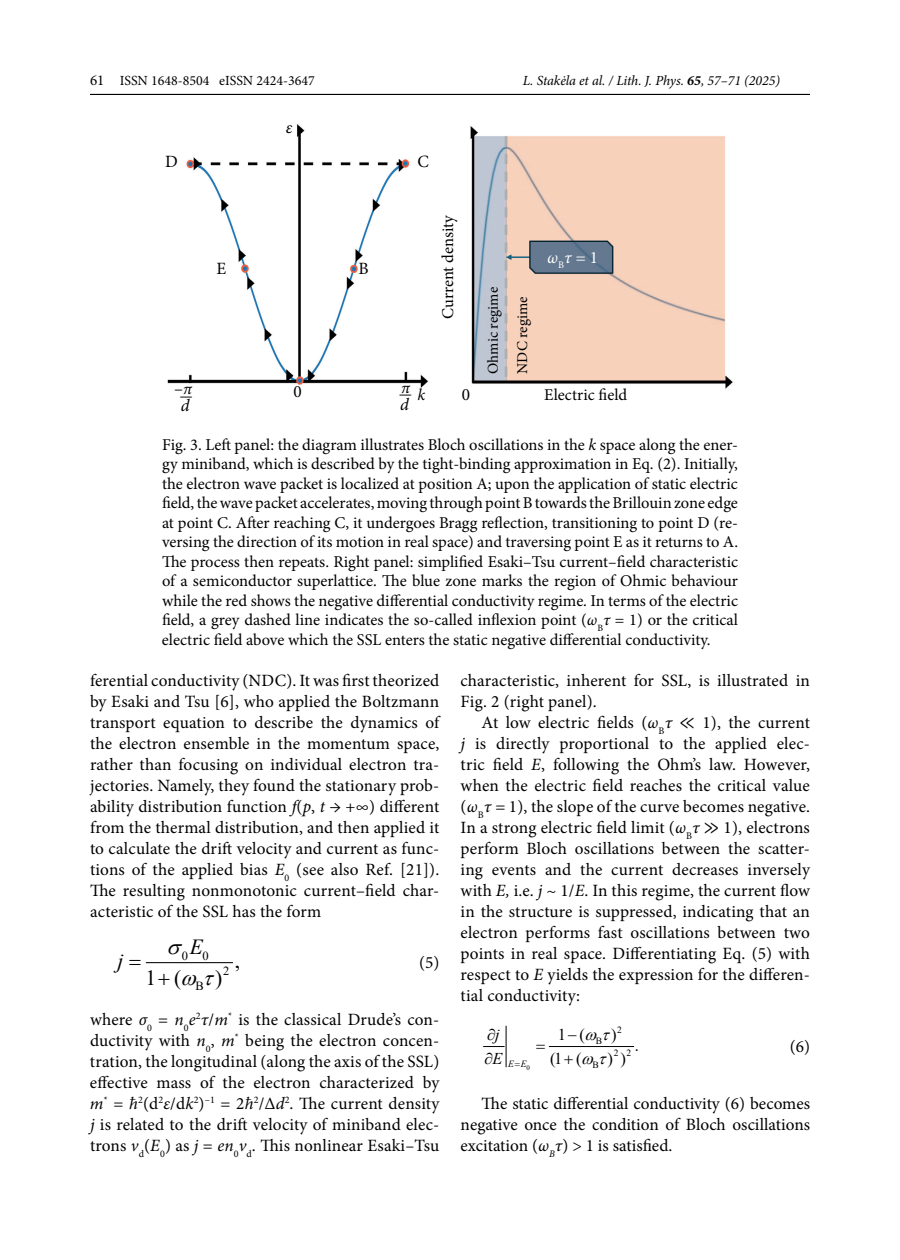
<style>
.page{position:relative;width:900px;height:1260px;background:#fff}
.page>*{position:absolute;margin:0;border:0;box-sizing:border-box;transform-origin:0 0}
.t1{font:21.45px "Times New Roman";color:#000}
.t2{font:italic 21.45px "Times New Roman";color:#000}
.t3{font:17.25px/21px "Minion Pro";letter-spacing:.005em;color:#000;text-align:justify}
.t4{font:italic 17.25px "Minion Pro";color:#fff}
.t5{font:italic 17.25px "Minion Pro";color:#000}
.t6{font:16.5px/19.5px "Minion Pro";color:#000;text-align:justify}
.t7{font:16.5px "Times New Roman";color:#000}
.t8{font:italic 16.5px/23.4px "Times New Roman";color:#000}
.t9{font:italic 16.5px "Minion Pro";color:#000}
.t10{font:15px/29.5px "Minion Pro";color:#000}
.t11{font:italic 13.95px "Minion Pro";letter-spacing:-.005em;color:#000}
.t12{font:13.95px "Minion Pro";color:#000}
.t13{font:12.45px "Times New Roman";color:#000}
.t14{font:9.45px "Times New Roman";color:#000}
.t15{font:italic 9.45px "Times New Roman";color:#000}
.t16{font:6.9px "Times New Roman";color:#000}
.s1{font-size:15px}
.s2{font-weight:700}
.s3{font-style:italic;font-size:16.5px}
.s4{font-style:normal}
.s5{font-style:italic}
.s6{font-family:"Cambria Math"}
</style>
<div class="page">
<hr style="left:90px;top:94px;width:720px;height:1px;background:#000">
<hr style="left:146px;top:962px;width:86px;height:1px;background:#000">
<svg style="left:484px;top:1046px;width:20px;height:1px"></svg>
<hr style="left:506px;top:1026px;width:1px;height:41px;background:#000">
<hr style="left:549px;top:1046px;width:85px;height:1px;background:#000">
<img style="left:167px;top:124px;width:566px;height:265px">
<p class="t12" style="left:90px;top:71px;width:226px"><span class="s1">61</span> ISSN 1648-8504 eISSN 2424-3647</p>
<p class="t11" style="left:523px;top:71px;width:259px">L. Stakėla et al. / Lith. J. Phys. <span class="s2">65</span>, 57–71 (2025)</p>
<p class="t5" style="left:286px;top:116px;width:8px">ε</p>
<p class="t3" style="left:165px;top:151px;width:14px">D</p>
<p class="t3" style="left:417px;top:151px;width:13px">C</p>
<p class="t3" style="left:216px;top:258px;width:11px">E</p>
<p class="t3" style="left:359px;top:258px;width:12px">B</p>
<p class="t6" style="left:438px;top:319px;width:105px;rotate:-90deg">Current density</p>
<p class="t9" style="left:401px;top:377px;width:10px">π</p>
<p class="t3" style="left:293px;top:381px;width:10px">0</p>
<p class="t3" style="left:462px;top:384px;width:10px">0</p>
<p class="t3" style="left:174px;top:378px;width:19px">–<span class="s3">π</span></p>
<p class="t3" style="left:399px;top:384px;width:28px">- <span class="s3">k</span></p>
<p class="t5" style="left:400px;top:393px;width:10px">d</p>
<p class="t3" style="left:180px;top:385px;width:15px">-</p>
<p class="t5" style="left:181px;top:394px;width:10px">d</p>
<p class="t10" style="left:478px;top:374px;width:88px;rotate:-90deg">Ohmic regime<br>NDC regime</p>
<p class="t4" style="left:547px;top:245px;width:52px">ω<sub>B</sub>τ = <span class="s4">1</span></p>
<p class="t6" style="left:544px;top:385px;width:84px">Electric field</p>
<p class="t6" style="left:162px;top:435px;width:578px">Fig. 3. Left panel: the diagram illustrates Bloch oscillations in the <span class="s5">k</span> space along the ener&shy;gy miniband, which is described by the tight-binding approximation in Eq. (2). Initially, the electron wave packet is localized at position A; upon the application of static electric field, the wave packet accelerates, moving through point B towards the Brillouin zone edge at point C. After reaching C, it undergoes Bragg reflection, transitioning to point D (re&shy;versing the direction of its motion in real space) and traversing point E as it returns to A.<br>The process then repeats. Right panel: simplified Esaki–Tsu current–field characteristic of a semiconductor superlattice. The blue zone marks the region of Ohmic behaviour while the red shows the negative differential conductivity regime. In terms of the electric field, a grey dashed line indicates the so-called inflexion point (<span class="s5">ω</span><sub>B</sub><span class="s5">τ</span> = 1) or the critical electric field above which the SSL enters the static negative differential conductivity.</p>
<p class="t3" style="left:90px;top:670px;width:351px">ferential conductivity (NDC). It was first theorized by Esaki and Tsu [6], who applied the Boltzmann transport equation to describe the dynamics of the electron ensemble in the momentum space, rather than focusing on individual electron tra&shy;jectories. Namely, they found the stationary prob&shy;ability distribution function <span class="s5">f</span>(<span class="s5">p</span>, <span class="s5">t</span> → +∞) different from the thermal distribution, and then applied it to calculate the drift velocity and current as func&shy;tions of the applied bias <span class="s5">E</span><sub>0</sub> (see also Ref. [21]).<br>The resulting nonmonotonic current–field char&shy;acteristic of the SSL has the form</p>
<p class="t13" style="left:182px;top:947px;width:29px">0 0</p>
<p class="t13" style="left:223px;top:962px;width:8px">2</p>
<p class="t13" style="left:195px;top:978px;width:10px">B</p>
<p class="t2" style="left:190px;top:932px;width:15px">E</p>
<p class="t2" style="left:117px;top:946px;width:7px">j</p>
<p class="t3" style="left:419px;top:952px;width:22px">(5)</p>
<p class="t3" style="left:90px;top:1009px;width:351px">where <span class="s5">σ</span><sub>0</sub> = <span class="s5">n</span><sub>0</sub><span class="s5">e</span><sup>2</sup><span class="s5">τ</span>/<span class="s5">m</span><sup>*</sup> is the classical Drude’s con&shy;ductivity with <span class="s5">n</span><sub>0</sub>, <span class="s5">m</span><sup>*</sup> being the electron concen&shy;tration, the longitudinal (along the axis of the SSL) effective mass of the electron characterized by <span class="s5">m</span><sup>*</sup> = <span class="s5">ℏ</span><sup>2</sup>(d<sup>2</sup><span class="s5">ε</span>/d<span class="s5">k</span><sup>2</sup>)<sup>–1</sup> = 2<span class="s5">ℏ</span><sup>2</sup>/∆<span class="s5">d</span><sup>2</sup>. The current density <span class="s5">j</span> is related to the drift velocity of miniband elec&shy;trons <span class="s5">v</span><sub>d</sub>(<span class="s5">E</span><sub>0</sub>) as <span class="s5">j</span> = <span class="s5">en</span><sub>0</sub><span class="s5">v</span><sub>d</sub>. This nonlinear Esaki–Tsu</p>
<p class="t1" style="left:235px;top:946px;width:7px">,</p>
<p class="t1" style="left:145px;top:963px;width:37px">1 (</p>
<p class="t1" style="left:215px;top:963px;width:9px">)</p>
<p class="t3" style="left:461px;top:670px;width:351px">characteristic, inherent for SSL, is illustrated in<br>Fig. 2 (right panel).</p>
<p class="t3" style="left:461px;top:712px;width:351px;text-indent:21px">At low electric fields (<span class="s5">ω</span><sub>B</sub><span class="s5">τ</span> <span class="s6">≪</span> 1), the current <span class="s5">j</span> is directly proportional to the applied elec&shy;tric field <span class="s5">E</span>, following the Ohm’s law. However, when the electric field reaches the critical value (<span class="s5">ω</span><sub>B</sub><span class="s5">τ =</span> 1), the slope of the curve becomes negative.<br>In a strong electric field limit (<span class="s5">ω</span><sub>B</sub><span class="s5">τ</span> <span class="s6">≫</span> 1), electrons perform Bloch oscillations between the scatter&shy;ing events and the current decreases inversely with <span class="s5">E,</span> i.e. <span class="s5">j</span> ~ 1/<span class="s5">E</span>. In this regime, the current flow in the structure is suppressed, indicating that an electron performs fast oscillations between two points in real space. Differentiating Eq. (5) with respect to <span class="s5">E</span> yields the expression for the differen&shy;tial conductivity:</p>
<p class="t14" style="left:617px;top:1023px;width:6px">2</p>
<p class="t8" style="left:484px;top:1023px;width:20px">∂j ∂E</p>
<p class="t3" style="left:790px;top:1036px;width:22px">(6)</p>
<p class="t3" style="left:461px;top:1093px;width:351px;text-indent:21px">The static differential conductivity (6) becomes negative once the condition of Bloch oscillations excitation (<span class="s5">ω</span><sub>B</sub><span class="s5">τ</span>) &gt; 1 is satisfied.</p>
<p class="t7" style="left:558px;top:1023px;width:29px">1 (</p>
<p class="t7" style="left:611px;top:1023px;width:7px">)</p>
<p class="t14" style="left:596px;top:1035px;width:8px">B</p>
<p class="t7" style="left:635px;top:1033px;width:6px">.</p>
<p class="t14" style="left:614px;top:1046px;width:19px">2 2</p>
<p class="t7" style="left:550px;top:1046px;width:33px">(1 (</p>
<p class="t7" style="left:608px;top:1046px;width:20px">) )</p>
<p class="t15" style="left:508px;top:1058px;width:20px">E E</p>
<p class="t14" style="left:593px;top:1058px;width:8px">B</p>
<p class="t16" style="left:526px;top:1063px;width:5px">0</p>
</div>
